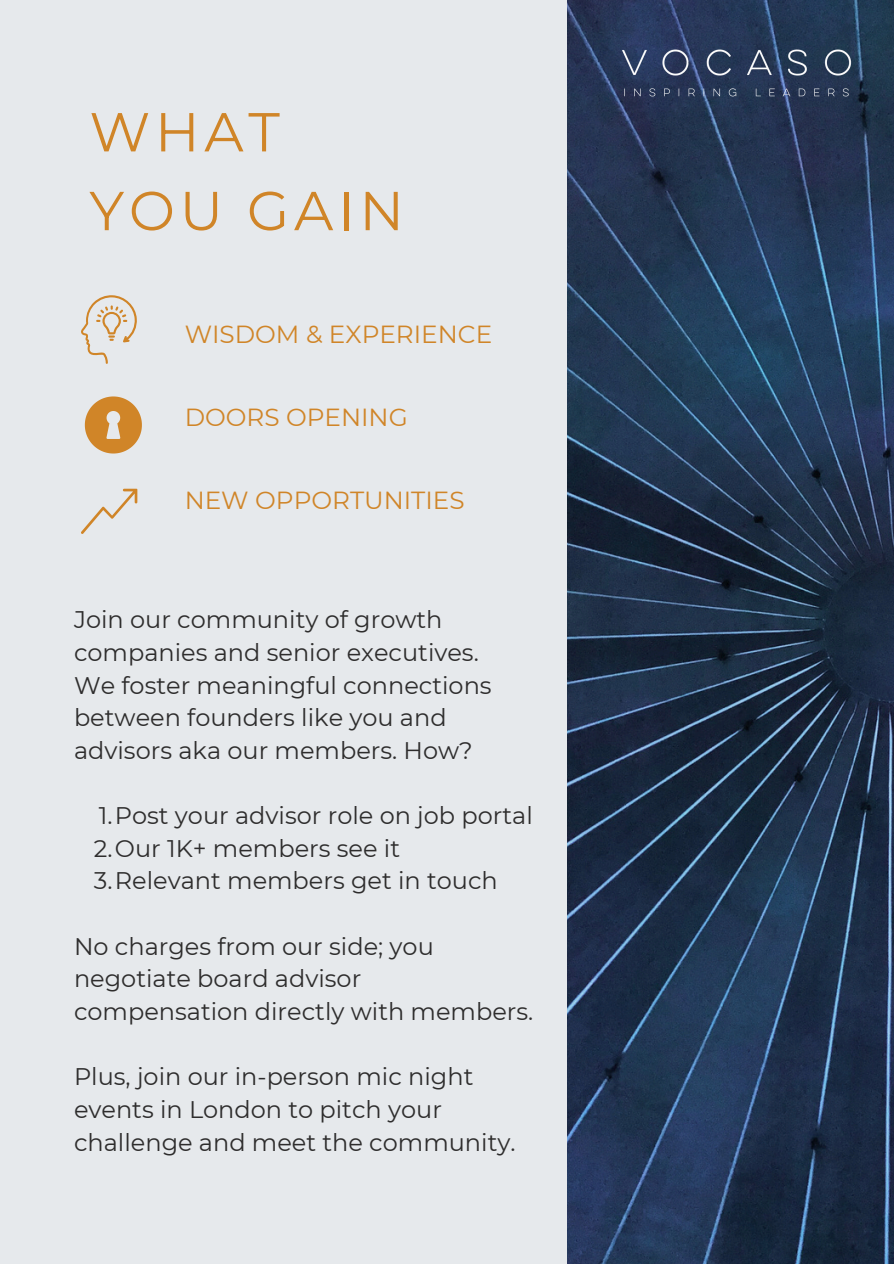
<style>
.page{position:relative;width:894px;height:1264px;background:#fff}
.page>*{position:absolute;margin:0;border:0;box-sizing:border-box;transform-origin:0 0}
.t1{font:54.75px/78.8px "Montserrat";letter-spacing:.085em;color:#d08528}
.t2{font:24.75px "Montserrat";color:#d08528}
.t3{font:24px/32.7px "Montserrat";color:#2e2d2d}
</style>
<div class="page">
<div style="left:0;top:0;width:893px;height:1263px;background:#e6e9ec"></div>
<svg style="left:81px;top:295px;width:56px;height:68px"></svg>
<svg style="left:85px;top:396px;width:57px;height:57px"></svg>
<svg style="left:81px;top:488px;width:56px;height:46px"></svg>
<img style="left:567px;top:0;width:326px;height:1263px">
<img style="left:579px;top:27px;width:314px;height:92px">
<p class="t1" style="left:89px;top:92px;width:316px">WHAT<br>YOU GAIN</p>
<p class="t2" style="left:185px;top:319px;width:309px">WISDOM &amp; EXPERIENCE</p>
<p class="t2" style="left:185px;top:402px;width:224px">DOORS OPENING</p>
<p class="t2" style="left:185px;top:485px;width:281px">NEW OPPORTUNITIES</p>
<h1 class="t3" style="left:74px;top:603px;width:406px">Join our community of growth companies and senior executives.</h1>
<p class="t3" style="left:74px;top:668px;width:419px">We foster meaningful connections between founders like you and advisors aka our members. How?</p>
<h2 class="t3" style="left:99px;top:799px;width:435px">1.Post your advisor role on job portal</h2>
<h2 class="t3" style="left:94px;top:831px;width:308px">2.Our 1K+ members see it</h2>
<h2 class="t3" style="left:94px;top:864px;width:405px">3.Relevant members get in touch</h2>
<p class="t3" style="left:74px;top:929px;width:460px">No charges from our side; you negotiate board advisor compensation directly with members.</p>
<p class="t3" style="left:74px;top:1060px;width:443px">Plus, join our in-person mic night events in London to pitch your challenge and meet the community.</p>
</div>
